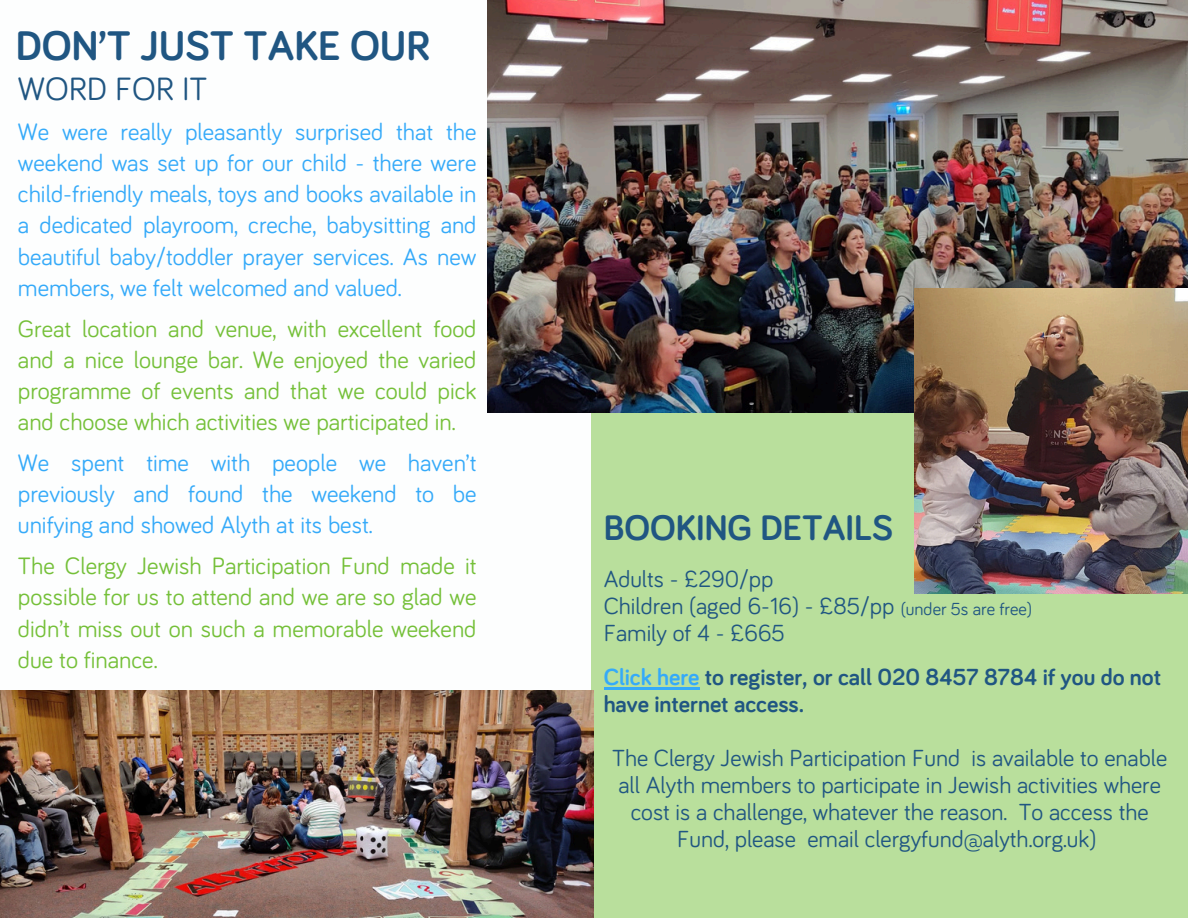
<style>
.page{position:relative;width:1188px;height:918px;background:#b9df9c}
.page>*{position:absolute;margin:0;border:0;box-sizing:border-box;transform-origin:0 0}
.t1{font:700 42.6px "Bariol";color:#205682}
.t2{font:700 36.6px "Bariol";color:#205682}
.t3{font:33.3px "Bariol";color:#205682}
.t4{font:24.45px/31.2px "Bariol";color:#35aaf9;text-align:justify}
.t5{font:24.45px/31.2px "Bariol";color:#75c039;text-align:justify}
.t6{font:24px/27px "Bariol";color:#205682}
.t7{font:700 24px/27px "Bariol";color:#205682}
.t8{font:18px "Bariol";color:#205682}
.s1{color:#35aaf9}
</style>
<div class="page">
<div style="left:0;top:0;width:591px;height:691px;background:#fdfefe"></div>
<img style="left:487px;top:0;width:701px;height:412px">
<img style="left:0;top:691px;width:594px;height:227px">
<img style="left:915px;top:289px;width:273px;height:304px">
<hr style="left:604px;top:688px;width:95px;height:2px;background:#35aaf9">
<h5 class="t1" style="left:16px;top:26px;width:416px">DON’T JUST TAKE OUR</h5>
<h5 class="t3" style="left:18px;top:74px;width:191px">WORD FOR IT</h5>
<h5 class="t4" style="left:18px;top:117px;width:460px">We were really pleasantly surprised that the weekend was set up for our child - there were child-friendly meals, toys and books available in a dedicated playroom, creche, babysitting and beautiful baby/toddler prayer services. As new members, we felt welcomed and valued.</h5>
<h5 class="t5" style="left:18px;top:314px;width:460px">Great location and venue, with excellent food and a nice lounge bar. We enjoyed the varied programme of events and that we could pick and choose which activities we participated in.</h5>
<p class="t4" style="left:18px;top:448px;width:460px">We spent time with people we haven’t previously and found the weekend to be unifying and showed Alyth at its best.</p>
<h2 class="t5" style="left:18px;top:551px;width:460px">The Clergy Jewish Participation Fund made it possible for us to attend and we are so glad we didn’t miss out on such a memorable weekend due to finance.</h2>
<h3 class="t2" style="left:604px;top:511px;width:291px">BOOKING DETAILS</h3>
<h5 class="t6" style="left:604px;top:567px;width:292px">Adults - £290/pp<br>Children (aged 6-16) - £85/pp<br>Family of 4 - £665</h5>
<h4 class="t7" style="left:604px;top:665px;width:559px"><span class="s1">Click here</span> to register, or call 020 8457 8784 if you do not have internet access.</h4>
<h5 class="t6" style="left:612px;top:746px;width:557px;text-align:center">The Clergy Jewish Participation Fund is available to enable all Alyth members to participate in Jewish activities where cost is a challenge, whatever the reason. To access the Fund, please email clergyfund@alyth.org.uk)</h5>
<p class="t8" style="left:901px;top:601px;width:133px">(under 5s are free)</p>
</div>
